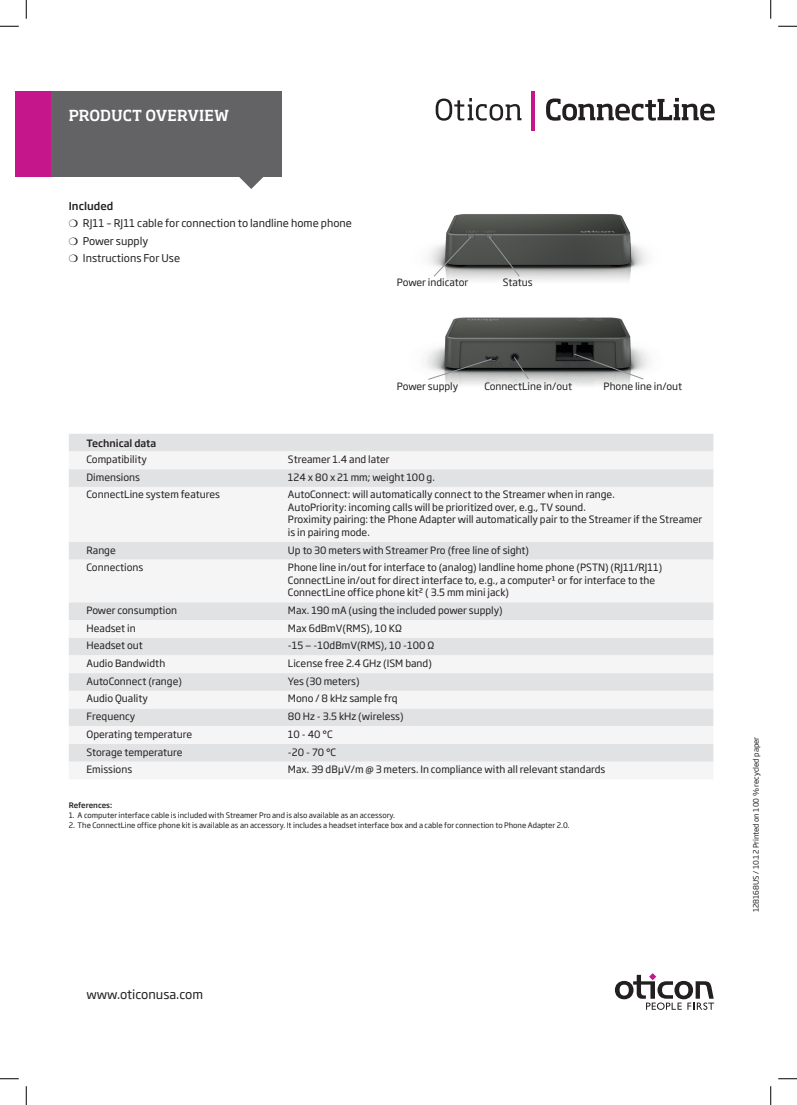
<style>
.page{position:relative;width:797px;height:1105px;background:#fff}
.page>*{position:absolute;margin:0;border:0;box-sizing:border-box;transform-origin:0 0}
.t1{font:500 15px "Soho Pro";letter-spacing:-.005em;color:#fff}
.t2{font:12.5px "Soho Gothic Pro";color:#231f20}
.t3{font:10.62px/17.5px "Soho Gothic Pro";color:#231f20}
.t4{font:10px/12.5px "Soho Gothic Pro";color:#231f20}
.t5{font:500 10px "Soho Gothic Pro";color:#231f20}
.t6{font:7.5px "Soho Gothic Pro";color:#231f20}
.t7{font:500 7.5px "Soho Gothic Pro";letter-spacing:-.015em;color:#231f20}
.s1{font-weight:500}
</style>
<div class="page">
<svg style="left:435px;top:98px;width:86px;height:23px"></svg>
<hr style="left:531px;top:91px;width:4px;height:40px;background:#c5168c">
<svg style="left:546px;top:98px;width:168px;height:23px"></svg>
<div style="left:49px;top:91px;width:232px;height:85px;background:#636366"></div>
<svg style="left:239px;top:176px;width:25px;height:13px"></svg>
<div style="left:16px;top:91px;width:35px;height:85px;background:#c5168c"></div>
<svg style="left:615px;top:973px;width:99px;height:37px"></svg>
<img style="left:425px;top:359px;width:224px;height:27px">
<img style="left:426px;top:214px;width:223px;height:145px">
<div style="left:69px;top:434px;width:644px;height:17px;background:#e1e2e4"></div>
<svg style="left:69px;top:451px;width:644px;height:311px;fill:#f5f5f6"></svg>
<svg style="left:488px;top:236px;width:32px;height:41px"></svg>
<svg style="left:433px;top:237px;width:38px;height:40px"></svg>
<svg style="left:573px;top:353px;width:71px;height:27px;background:#7a7c7b"></svg>
<svg style="left:513px;top:357px;width:16px;height:22px"></svg>
<svg style="left:428px;top:358px;width:64px;height:22px"></svg>
<svg style="left:0;top:25px;width:19px;height:2px"></svg>
<svg style="left:778px;top:25px;width:19px;height:2px"></svg>
<svg style="left:0;top:1078px;width:19px;height:1px"></svg>
<svg style="left:778px;top:1078px;width:19px;height:1px"></svg>
<svg style="left:25px;top:0;width:2px;height:19px"></svg>
<svg style="left:25px;top:1086px;width:2px;height:19px"></svg>
<svg style="left:770px;top:0;width:1px;height:19px"></svg>
<svg style="left:770px;top:1086px;width:1px;height:19px"></svg>
<h1 class="t1" style="left:69px;top:105px;width:162px">pRODUCT OVERVIEW</h1>
<p class="t3" style="left:69px;top:197px;width:285px"><span class="s1">Included<br></span>❍ RJ11 – RJ11 cable for connection to landline home phone ❍ Power supply<br>❍ Instructions For Use</p>
<p class="t4" style="left:397px;top:276px;width:73px">Power indicator</p>
<p class="t4" style="left:502px;top:276px;width:31px">Status</p>
<p class="t4" style="left:397px;top:380px;width:63px">Power supply</p>
<p class="t4" style="left:484px;top:380px;width:89px">ConnectLine in/out</p>
<p class="t4" style="left:603px;top:380px;width:80px">Phone line in/out</p>
<p class="t5" style="left:86px;top:435px;width:71px">Technical data</p>
<p class="t4" style="left:86px;top:453px;width:62px">Compatibility</p>
<p class="t4" style="left:288px;top:453px;width:103px">Streamer 1.4 and later</p>
<p class="t4" style="left:86px;top:470px;width:55px">Dimensions</p>
<p class="t4" style="left:288px;top:470px;width:148px">124 x 80 x 21 mm; weight 100 g.</p>
<p class="t4" style="left:86px;top:488px;width:135px">ConnectLine system features</p>
<p class="t4" style="left:288px;top:488px;width:416px">AutoConnect: will automatically connect to the Streamer when in range.<br>AutoPriority: incoming calls will be prioritized over, e.g., TV sound.<br>Proximity pairing: the Phone Adapter will automatically pair to the Streamer if the Streamer is in pairing mode.</p>
<p class="t4" style="left:86px;top:543px;width:31px">Range</p>
<p class="t4" style="left:288px;top:543px;width:243px">U p to 30 meters with Streamer Pro (free line of sight)</p>
<p class="t4" style="left:86px;top:561px;width:58px">Connections</p>
<p class="t4" style="left:288px;top:561px;width:376px">Phone line in/out for interface to (analog) landline home phone (PSTN) (RJ11/RJ11)<br>ConnectLine in/out for direct interface to, e.g., a computer1 or for interface to the<br>ConnectLine office phone kit2 ( 3.5 mm mini jack)</p>
<p class="t4" style="left:86px;top:603px;width:92px">Power consumption</p>
<p class="t4" style="left:288px;top:603px;width:216px">Max. 190 mA (using the included power supply)</p>
<p class="t4" style="left:86px;top:621px;width:51px">Headset in</p>
<p class="t4" style="left:288px;top:621px;width:115px">Max 6dBmV(RMS), 10 KΩ</p>
<p class="t4" style="left:86px;top:639px;width:58px">Headset out</p>
<p class="t4" style="left:288px;top:639px;width:148px">-15 — -10dBmV(RMS), 10 -100 Ω</p>
<p class="t4" style="left:86px;top:656px;width:80px">Audio Bandwidth</p>
<p class="t4" style="left:288px;top:656px;width:145px">License free 2.4 GHz (ISM band)</p>
<p class="t4" style="left:86px;top:674px;width:97px">AutoConnect (range)</p>
<p class="t4" style="left:288px;top:674px;width:73px">Yes (30 meters)</p>
<p class="t4" style="left:86px;top:692px;width:63px">Audio Quality</p>
<p class="t4" style="left:288px;top:692px;width:111px">Mono / 8 kHz sample frq</p>
<p class="t4" style="left:86px;top:710px;width:50px">Frequency</p>
<p class="t4" style="left:288px;top:710px;width:117px">80 Hz - 3.5 kHz (wireless)</p>
<p class="t4" style="left:86px;top:727px;width:107px">Operating temperature</p>
<p class="t4" style="left:288px;top:727px;width:46px">10 - 40 °C</p>
<p class="t4" style="left:86px;top:745px;width:98px">Storage temperature</p>
<p class="t4" style="left:288px;top:745px;width:50px">-20 - 70 °C</p>
<p class="t4" style="left:86px;top:763px;width:47px">Emissions</p>
<p class="t4" style="left:288px;top:763px;width:319px">Max. 39 dBμV/m @ 3 meters. In compliance with all relevant standards</p>
<p class="t7" style="left:69px;top:799px;width:45px">References:</p>
<p class="t6" style="left:69px;top:810px;width:328px">1. A computer interface cable is included with Streamer Pro and is also available as an accessory.</p>
<p class="t6" style="left:69px;top:820px;width:502px">2. The ConnectLine office phone kit is available as an accessory. It includes a headset interface box and a cable for connection to Phone Adapter 2.0.</p>
<p class="t2" style="left:86px;top:984px;width:118px">www.oticonusa.com</p>
<p class="t6" style="left:750px;top:912px;width:177px;rotate:-90deg">128168US / 10.12 Printed on 100 % recycled paper</p>
</div>
